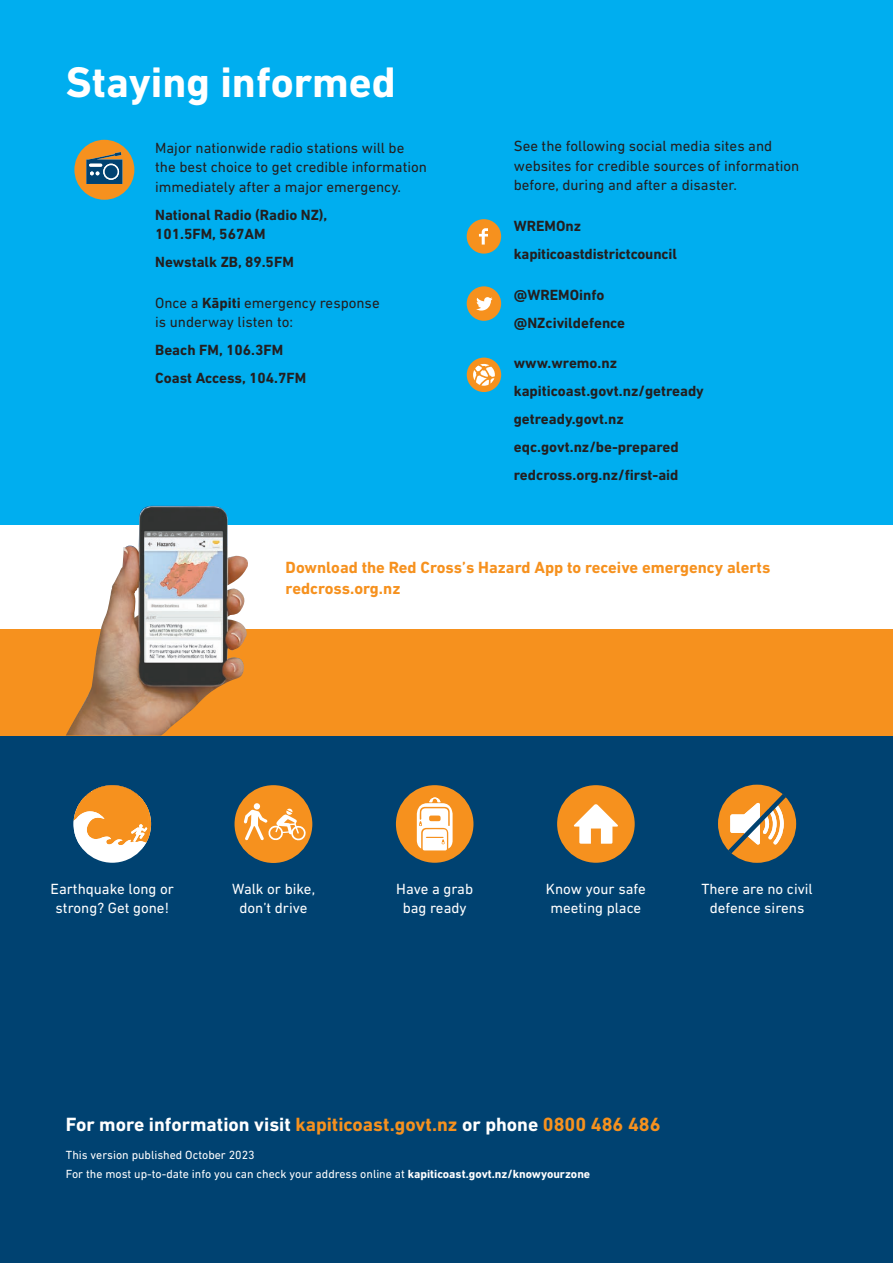
<style>
.page{position:relative;width:893px;height:1263px;background:#fff}
.page>*{position:absolute;margin:0;border:0;box-sizing:border-box;transform-origin:0 0}
.Heading_1{font:700 43.5px "DIN Next LT Pro";color:#fff}
.Heading_3{font:700 19.5px "DIN Next LT Pro";color:#fff}
.Heading_3-2{font:700 16.5px/21px "DIN Next LT Pro";color:#f6911e}
.Body{font:15px/19.5px "DIN Next LT Pro";color:#231f20}
.Body-2{font:700 15px/19.5px "DIN Next LT Pro";color:#231f20}
.Body-3{font:15px/19.5px "DIN Next LT Pro";color:#fff;text-align:center}
.Body-4{font:12px/19.5px "DIN Next LT Pro";color:#fff}
.s1{font-weight:700}
.s2{color:#f6911e}
</style>
<div class="page">
<div style="left:0;top:734px;width:893px;height:529px;background:#004271"></div>
<div style="left:0;top:0;width:893px;height:735px;background:#00aeef"></div>
<div style="left:0;top:525px;width:893px;height:104px;background:#fff"></div>
<div style="left:0;top:629px;width:893px;height:106px;background:#f6911e"></div>
<img style="left:66px;top:506px;width:182px;height:229px">
<div style="left:718px;top:785px;width:78px;height:78px;border:5px solid #f6911e;border-radius:50%"></div>
<svg style="left:723px;top:789px;width:68px;height:69px;background:#d19c5c"></svg>
<div style="left:74px;top:140px;width:60px;height:60px;background:#f6911e;border-radius:50%"></div>
<svg style="left:86px;top:152px;width:37px;height:32px"></svg>
<div style="left:105px;top:165px;width:13px;height:13px;background:#004271;border-radius:50%"></div>
<div style="left:74px;top:785px;width:77px;height:78px;background:#fff;border-radius:50%"></div>
<svg style="left:74px;top:785px;width:77px;height:62px"></svg>
<div style="left:396px;top:785px;width:77px;height:78px;background:#f6911e;border-radius:50%"></div>
<svg style="left:417px;top:797px;width:36px;height:53px"></svg>
<div style="left:235px;top:785px;width:77px;height:78px;background:#f6911e;border-radius:50%"></div>
<svg style="left:244px;top:803px;width:62px;height:38px"></svg>
<div style="left:557px;top:785px;width:78px;height:78px;background:#f6911e;border-radius:50%"></div>
<svg style="left:573px;top:804px;width:45px;height:40px"></svg>
<svg style="left:467px;top:219px;width:34px;height:35px"></svg>
<svg style="left:467px;top:286px;width:34px;height:35px"></svg>
<div style="left:467px;top:358px;width:34px;height:34px;background:#f6911e;border-radius:50%"></div>
<svg style="left:473px;top:364px;width:22px;height:22px"></svg>
<p class="Heading_1" style="left:66px;top:56px;width:331px">Staying informed</p>
<p class="Body" style="left:155px;top:138px;width:273px">Major nationwide radio stations will be the best choice to get credible information immediately after a major emergency.</p>
<p class="Body-2" style="left:155px;top:205px;width:174px">National Radio (Radio NZ),<br>101.5FM, 567AM</p>
<p class="Body-2" style="left:155px;top:252px;width:140px">Newstalk ZB, 89.5FM</p>
<p class="Body" style="left:155px;top:293px;width:226px">Once a <span class="s1">Kāpiti</span> emergency response is underway listen to:</p>
<p class="Body-2" style="left:155px;top:340px;width:129px">Beach FM, 106.3FM</p>
<p class="Body-2" style="left:155px;top:368px;width:153px">Coast Access, 104.7FM</p>
<p class="Body" style="left:514px;top:136px;width:287px">See the following social media sites and websites for credible sources of information before, during and after a disaster.</p>
<p class="Body-2" style="left:514px;top:216px;width:69px">WREMOnz</p>
<p class="Body-2" style="left:514px;top:244px;width:165px">kapiticoastdistrictcouncil</p>
<p class="Body-2" style="left:514px;top:285px;width:92px">@WREMOinfo</p>
<p class="Body-2" style="left:514px;top:313px;width:113px">@NZcivildefence</p>
<p class="Body-2" style="left:514px;top:353px;width:105px">www.wremo.nz</p>
<p class="Body-2" style="left:514px;top:381px;width:192px">kapiticoast.govt.nz/getready</p>
<p class="Body-2" style="left:514px;top:409px;width:111px">getready.govt.nz</p>
<p class="Body-2" style="left:514px;top:437px;width:166px">eqc.govt.nz/be-prepared</p>
<p class="Body-2" style="left:514px;top:465px;width:166px">redcross.org.nz/first-aid</p>
<p class="Heading_3-2" style="left:286px;top:557px;width:486px">Download the Red Cross’s Hazard App to receive emergency alerts redcross.org.nz</p>
<p class="Body-3" style="left:51px;top:879px;width:125px">Earthquake long or strong? Get gone!</p>
<p class="Body-3" style="left:396px;top:879px;width:78px">Have a grab bag ready</p>
<p class="Body-3" style="left:232px;top:879px;width:84px">Walk or bike, don’t drive</p>
<p class="Body-3" style="left:546px;top:879px;width:102px">Know your safe meeting place</p>
<p class="Body-3" style="left:701px;top:879px;width:113px">There are no civil defence sirens</p>
<p class="Heading_3" style="left:66px;top:1112px;width:596px">For more information visit <span class="s2">kapiticoast.govt.nz</span> or phone <span class="s2">0800 486 486</span></p>
<p class="Body-4" style="left:66px;top:1144px;width:526px">This version published October 2023<br>For the most up-to-date info you can check your address online at <span class="s1">kapiticoast.govt.nz/knowyourzone</span></p>
</div>
